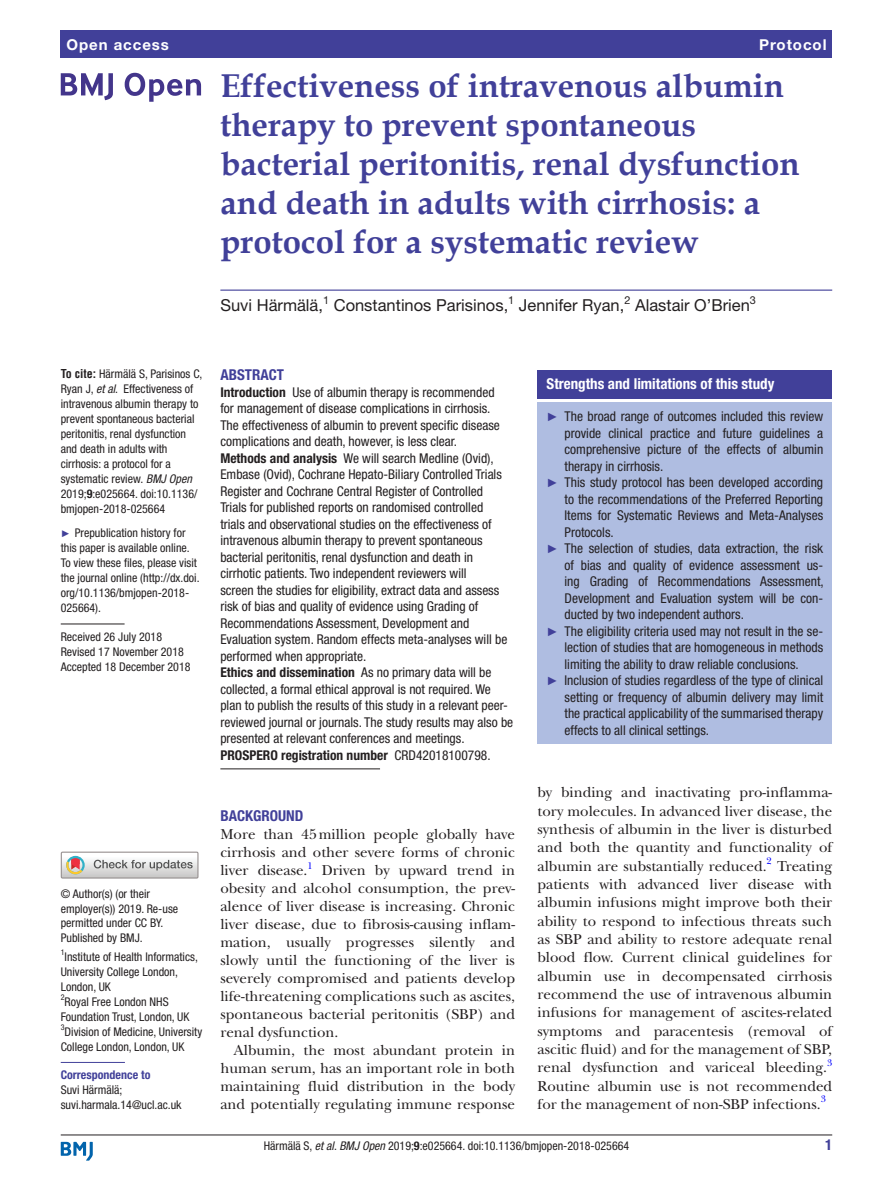
<style>
.page{position:relative;width:893px;height:1191px;background:#fff}
.page>*{position:absolute;margin:0;border:0;box-sizing:border-box;transform-origin:0 0}
.t1{font:700 33px/39px "Book Antiqua";color:#414099}
.t2{font:16.5px "Helvetica Neue LT Std";color:#231f20}
.t3{font:15px/18.3px "New Baskerville";color:#231f20;text-align:justify}
.t4{font:700 condensed 15px "Helvetica Neue LT Std";color:#fff}
.t5{font:700 condensed 15px "Helvetica Neue LT Std";color:#414099}
.t6{font:700 15px "Helvetica Neue LT Std";letter-spacing:.065em;color:#fff}
.t7{font:condensed 13.5px/16.5px "Helvetica Neue LT Std";color:#231f20}
.t8{font:condensed 12px/15px "Helvetica Neue LT Std";color:#231f20}
.t9{font:700 condensed 12px "Helvetica Neue LT Std";color:#414099}
.t10{font:10.95px "Helvetica Neue LT Std";color:#231f20}
.t11{font:9.9px "New Baskerville";color:#00f}
.t12{font:condensed 7.95px "Helvetica Neue LT Std";color:#231f20}
.s1{font-family:"Helvetica LT Std";font-weight:700}
.s2{font-style:italic}
.s3{font-weight:700}
.s4{font-family:"Arial";font-stretch:normal;font-size:9.75px;color:#414099}
.s5{font-family:"Arial";font-stretch:normal;font-size:12px;color:#414099}
</style>
<div class="page">
<hr style="left:61px;top:1134px;width:771px;height:1px;background:#231f20">
<svg style="left:61px;top:1141px;width:32px;height:19px"></svg>
<div style="left:61px;top:31px;width:771px;height:27px;background:#414099"></div>
<hr style="left:220px;top:289px;width:612px;height:2px;background:#414099">
<hr style="left:61px;top:623px;width:64px;height:1px;background:#231f20">
<hr style="left:61px;top:1062px;width:64px;height:1px;background:#414099">
<svg style="left:61px;top:73px;width:52px;height:27px"></svg>
<svg style="left:125px;top:73px;width:76px;height:29px"></svg>
<div style="left:61px;top:851px;width:138px;height:27px;border:1px solid #969090"></div>
<svg style="left:61px;top:852px;width:137px;height:26px"></svg>
<hr style="left:220px;top:768px;width:160px;height:1px;background:#231f20">
<div style="left:538px;top:370px;width:294px;height:28px;background:#414099"></div>
<div style="left:538px;top:402px;width:294px;height:341px;background:#afbde1"></div>
<p class="t6" style="left:66px;top:35px;width:104px">Open access</p>
<p class="t6" style="left:759px;top:35px;width:69px">Protocol</p>
<h1 class="t1" style="left:220px;top:66px;width:581px">Effectiveness of intravenous albumin therapy to prevent spontaneous bacterial peritonitis, renal dysfunction and death in adults with cirrhosis: a protocol for a systematic review</h1>
<p class="t2" style="left:220px;top:296px;width:104px">Suvi Härmälä,</p>
<p class="t10" style="left:323px;top:293px;width:8px">1</p>
<p class="t2" style="left:334px;top:296px;width:176px">Constantinos Parisinos,</p>
<p class="t10" style="left:508px;top:293px;width:8px">1</p>
<p class="t2" style="left:519px;top:296px;width:107px">Jennifer Ryan,</p>
<p class="t10" style="left:624px;top:293px;width:8px">2</p>
<p class="t2" style="left:635px;top:296px;width:116px">Alastair O’Brien</p>
<p class="t10" style="left:750px;top:293px;width:8px">3</p>
<p class="t8" style="left:61px;top:366px;width:143px"><span class="s1">To cite:</span> Härmälä S, Parisinos C,<br>Ryan J, <span class="s2">et al</span>. Effectiveness of intravenous albumin therapy to prevent spontaneous bacterial peritonitis, renal dysfunction and death in adults with cirrhosis: a protocol for a systematic review. <span class="s2">BMJ Open<br></span>2019;<span class="s3">9</span>:e025664. doi:10.1136/ bmjopen-2018-025664</p>
<p class="t8" style="left:61px;top:525px;width:140px"><span class="s4">►</span> Prepublication history for this paper is available online.<br>To view these files, please visit the journal online (http://dx.doi. org/10.1136/bmjopen-2018-<br>025664).</p>
<p class="t8" style="left:61px;top:629px;width:131px">Received 26 July 2018<br>Revised 17 November 2018<br>Accepted 18 December 2018</p>
<p class="t8" style="left:61px;top:887px;width:119px;line-height:14.4px">© Author(s) (or their employer(s)) 2019. Re-use permitted under CC BY.<br>Published by BMJ.</p>
<p class="t12" style="left:61px;top:948px;width:5px">1</p>
<p class="t8" style="left:61px;top:949px;width:143px;text-indent:4px">Institute of Health Informatics,<br>University College London,<br>London, UK<br><sup>2</sup>Royal Free London NHS<br>Foundation Trust, London, UK<br><sup>3</sup>Division of Medicine, University<br>College London, London, UK</p>
<p class="t9" style="left:61px;top:1067px;width:91px">Correspondence to</p>
<p class="t8" style="left:61px;top:1082px;width:122px">Suvi Härmälä; suvi.harmala.14@ucl.ac.uk</p>
<p class="t5" style="left:220px;top:366px;width:65px">Abstract</p>
<p class="t7" style="left:220px;top:384px;width:294px"><span class="s3">Introduction</span> Use of albumin therapy is recommended<br>for management of disease complications in cirrhosis.<br>The effectiveness of albumin to prevent specific disease complications and death, however, is less clear.<br><span class="s3">Methods and analysis</span> We will search Medline (Ovid), Embase (Ovid), Cochrane Hepato-Biliary Controlled Trials Register and Cochrane Central Register of Controlled<br>Trials for published reports on randomised controlled<br>trials and observational studies on the effectiveness of intravenous albumin therapy to prevent spontaneous bacterial peritonitis, renal dysfunction and death in cirrhotic patients. Two independent reviewers will<br>screen the studies for eligibility, extract data and assess risk of bias and quality of evidence using Grading of Recommendations Assessment, Development and Evaluation system. Random effects meta-analyses will be performed when appropriate.<br><span class="s3">Ethics and dissemination</span> As no primary data will be collected, a formal ethical approval is not required. We plan to publish the results of this study in a relevant peer&shy;reviewed journal or journals. The study results may also be presented at relevant conferences and meetings.<br><span class="s3">PROSPERO registration number</span> CRD42018100798.</p>
<p class="t5" style="left:220px;top:807px;width:85px">Background</p>
<p class="t3" style="left:220px;top:825px;width:296px">More than 45million people globally have cirrhosis and other severe forms of chronic liver disease.</p>
<p class="t11" style="left:307px;top:859px;width:7px">1</p>
<p class="t3" style="left:220px;top:861px;width:296px;text-indent:101px">Driven by upward trend in obesity and alcohol consumption, the prev&shy;alence of liver disease is increasing. Chronic liver disease, due to fibrosis-causing inflam&shy;mation, usually progresses silently and slowly until the functioning of the liver is severely compromised and patients develop life-threatening complications such as ascites, spontaneous bacterial peritonitis (SBP) and renal dysfunction.</p>
<p class="t3" style="left:220px;top:1041px;width:296px;text-indent:14px">Albumin, the most abundant protein in human serum, has an important role in both maintaining fluid distribution in the body and potentially regulating immune response</p>
<p class="t4" style="left:547px;top:375px;width:229px">Strengths and limitations of this study</p>
<p class="t7" style="left:547px;top:408px;width:278px"><span class="s5">►</span> The broad range of outcomes included this review</p>
<p class="t7" style="left:565px;top:424px;width:260px">provide clinical practice and future guidelines a</p>
<p class="t7" style="left:565px;top:441px;width:260px">comprehensive picture of the effects of albumin</p>
<p class="t7" style="left:565px;top:457px;width:100px">therapy in cirrhosis.</p>
<p class="t7" style="left:547px;top:474px;width:278px"><span class="s5">►</span> This study protocol has been developed according</p>
<p class="t7" style="left:565px;top:490px;width:260px">to the recommendations of the Preferred Reporting</p>
<p class="t7" style="left:565px;top:507px;width:260px">Items for Systematic Reviews and Meta-Analyses</p>
<p class="t7" style="left:565px;top:523px;width:51px">Protocols.</p>
<p class="t7" style="left:547px;top:540px;width:278px"><span class="s5">►</span> The selection of studies, data extraction, the risk</p>
<p class="t7" style="left:565px;top:556px;width:260px">of bias and quality of evidence assessment us-</p>
<p class="t7" style="left:565px;top:573px;width:261px">ing Grading of Recommendations Assessment,</p>
<p class="t7" style="left:565px;top:589px;width:260px">Development and Evaluation system will be con-</p>
<p class="t7" style="left:565px;top:606px;width:181px">ducted by two independent authors.</p>
<p class="t7" style="left:547px;top:622px;width:278px"><span class="s5">►</span> The eligibility criteria used may not result in the se-</p>
<p class="t7" style="left:565px;top:639px;width:260px">lection of studies that are homogeneous in methods</p>
<p class="t7" style="left:565px;top:655px;width:236px">limiting the ability to draw reliable conclusions.</p>
<p class="t7" style="left:547px;top:672px;width:278px"><span class="s5">►</span> Inclusion of studies regardless of the type of clinical</p>
<p class="t7" style="left:565px;top:688px;width:260px">setting or frequency of albumin delivery may limit</p>
<p class="t7" style="left:565px;top:705px;width:260px">the practical applicability of the summarised therapy</p>
<p class="t7" style="left:565px;top:721px;width:146px">effects to all clinical settings.</p>
<p class="t3" style="left:538px;top:783px;width:296px">by binding and inactivating pro-inflamma&shy;tory molecules. In advanced liver disease, the synthesis of albumin in the liver is disturbed and both the quantity and functionality of albumin are substantially reduced.<sup>2</sup> Treating patients with advanced liver disease with albumin infusions might improve both their ability to respond to infectious threats such as SBP and ability to restore adequate renal blood flow. Current clinical guidelines for albumin use in decompensated cirrhosis recommend the use of intravenous albumin infusions for management of ascites-related symptoms and paracentesis (removal of ascitic fluid) and for the management of SBP, renal dysfunction and variceal bleeding.<sup>3<br></sup>Routine albumin use is not recommended for the management of non-SBP infections.</p>
<p class="t11" style="left:821px;top:1093px;width:7px">3</p>
<p class="t8" style="left:264px;top:1137px;width:367px">Härmälä S, <span class="s2">et al</span>. <span class="s2">BMJ Open</span> 2019;<span class="s3">9</span>:e025664. doi:10.1136/bmjopen-2018-025664</p>
<p class="t5" style="left:825px;top:1135px;width:9px">1</p>
</div>
